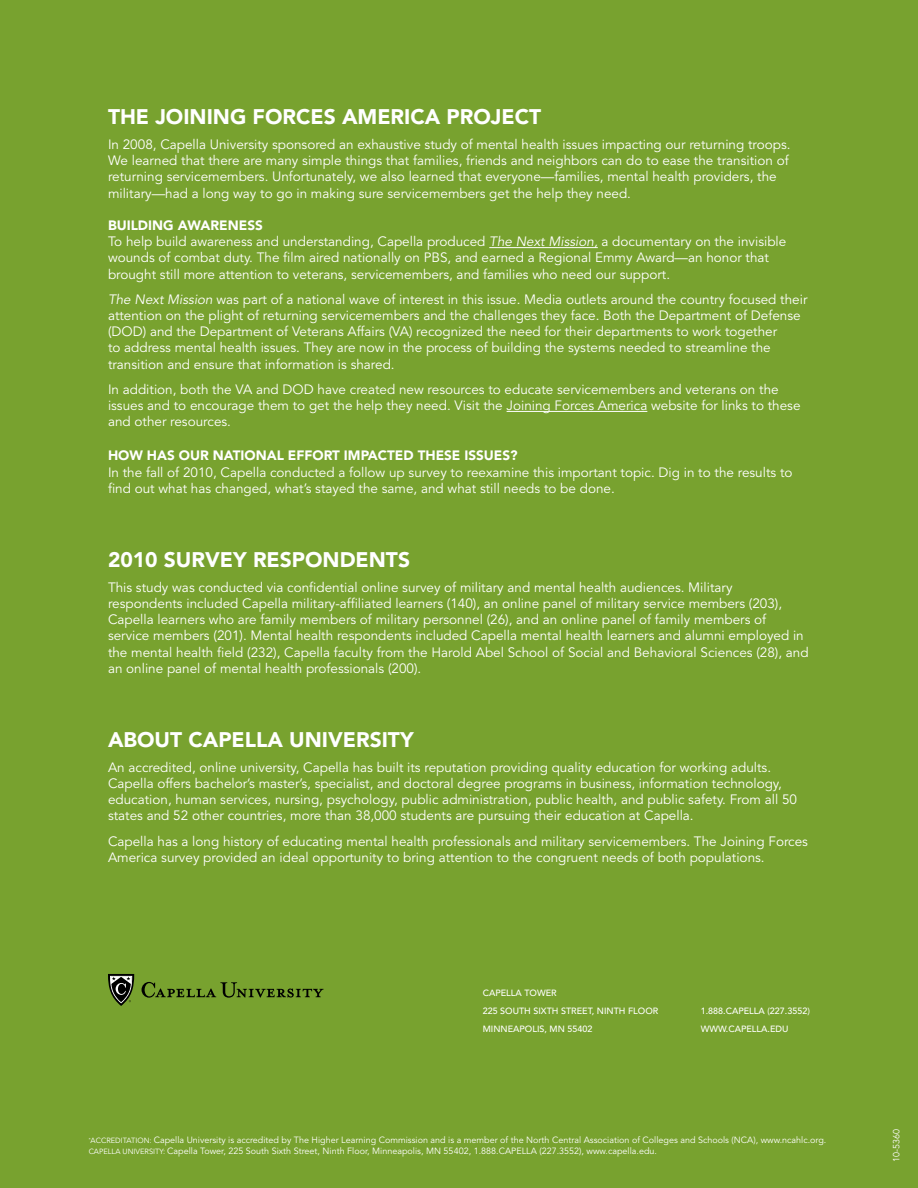
<style>
.page{position:relative;width:918px;height:1188px;background:#78a22f}
.page>*{position:absolute;margin:0;border:0;box-sizing:border-box;transform-origin:0 0}
.Normal__Web{font:900 21px "Avenir LT Std";color:#fff}
.Normal__Web-2{font:13.5px/16.2px "Avenir LT Std";color:#fff}
.Normal__Web-3{font:900 13.5px "Avenir LT Std";color:#fff}
.t1{font:9px/10.8px "Avenir LT Std";color:#fff}
.t2{font:500 9px "Avenir LT Std";color:#fff}
.s1{font-style:italic}
.s2{font-size:7.5px}
</style>
<div class="page">
<hr style="left:489px;top:247px;width:109px;height:1px;background:#fff">
<hr style="left:507px;top:411px;width:140px;height:1px;background:#fff">
<svg style="left:108px;top:974px;width:26px;height:32px"></svg>
<svg style="left:142px;top:982px;width:182px;height:16px"></svg>
<p class="Normal__Web" style="left:108px;top:104px;width:435px">THE JOINING FORCES AMERICA PROJECT</p>
<p class="Normal__Web-2" style="left:108px;top:137px;width:684px">In 2008, Capella University sponsored an exhaustive study of mental health issues impacting our returning troops.<br>We learned that there are many simple things that families, friends and neighbors can do to ease the transition of returning servicemembers. Unfortunately, we also learned that everyone—families, mental health providers, the military—had a long way to go in making sure servicemembers get the help they need.</p>
<p class="Normal__Web-3" style="left:108px;top:217px;width:156px">BUILDING AWARENESS</p>
<p class="Normal__Web-2" style="left:108px;top:234px;width:680px">To help build awareness and understanding, Capella produced <span class="s1">The Next Mission,</span> a documentary on the invisible wounds of combat duty. The film aired nationally on PBS, and earned a Regional Emmy Award—an honor that brought still more attention to veterans, servicemembers, and families who need our support.</p>
<p class="Normal__Web-2" style="left:108px;top:292px;width:701px"><span class="s1">The Next Mission</span> was part of a national wave of interest in this issue. Media outlets around the country focused their attention on the plight of returning servicemembers and the challenges they face. Both the Department of Defense (DOD) and the Department of Veterans Affairs (VA) recognized the need for their departments to work together<br>to address mental health issues. They are now in the process of building the systems needed to streamline the transition and ensure that information is shared.</p>
<p class="Normal__Web-2" style="left:108px;top:382px;width:694px">In addition, both the VA and DOD have created new resources to educate servicemembers and veterans on the issues and to encourage them to get the help they need. Visit the Joining Forces America website for links to these and other resources.</p>
<p class="Normal__Web-3" style="left:108px;top:448px;width:411px">HOW HAS OUR NATIONAL EFFORT IMPACTED THESE ISSUES?</p>
<p class="Normal__Web-2" style="left:108px;top:464px;width:686px">In the fall of 2010, Capella conducted a follow up survey to reexamine this important topic. Dig in to the results to find out what has changed, what’s stayed the same, and what still needs to be done.</p>
<p class="Normal__Web" style="left:108px;top:547px;width:304px">2010 SURVEY RESPONDENTS</p>
<p class="Normal__Web-2" style="left:108px;top:580px;width:702px">This study was conducted via confidential online survey of military and mental health audiences. Military respondents included Capella military-affiliated learners (140), an online panel of military service members (203), Capella learners who are family members of military personnel (26), and an online panel of family members of service members (201). Mental health respondents included Capella mental health learners and alumni employed in the mental health field (232), Capella faculty from the Harold Abel School of Social and Behavioral Sciences (28), and an online panel of mental health professionals (200).</p>
<p class="Normal__Web" style="left:108px;top:727px;width:307px">ABOUT CAPELLA UNIVERSITY</p>
<p class="Normal__Web-2" style="left:108px;top:760px;width:691px">An accredited, online university, Capella has built its reputation providing quality education for working adults.<br>Capella offers bachelor’s master’s, specialist, and doctoral degree programs in business, information technology, education, human services, nursing, psychology, public administration, public health, and public safety. From all 50 states and 52 other countries, more than 38,000 students are pursuing their education at Capella.</p>
<p class="Normal__Web-2" style="left:108px;top:833px;width:702px">Capella has a long history of educating mental health professionals and military servicemembers. The Joining Forces<br>America survey provided an ideal opportunity to bring attention to the congruent needs of both populations.</p>
<p class="t2" style="left:483px;top:988px;width:75px">CAPELLA TOWER</p>
<p class="t2" style="left:483px;top:1006px;width:177px">225 SOUTH SIXTH STREET, NINTH FLOOR</p>
<p class="t2" style="left:483px;top:1023px;width:111px">MINNEAPOLIS, MN 55402</p>
<p class="t2" style="left:701px;top:1006px;width:111px">1.888.CAPELLA (227.3552)</p>
<p class="t2" style="left:701px;top:1023px;width:89px">WWW.CAPELLA.EDU</p>
<p class="t1" style="left:89px;top:1135px;width:739px"><sup>*</sup><span class="s2">ACCREDITATION:</span> Capella University is accredited by The Higher Learning Commission and is a member of the North Central Association of Colleges and Schools (NCA), www.ncahlc.org.<br><span class="s2">CAPELLA UNIVERSITY:</span> Capella Tower, 225 South Sixth Street, Ninth Floor, Minneapolis, MN 55402, 1.888.CAPELLA (227.3552), www.capella.edu.</p>
<p class="t1" style="left:891px;top:1162px;width:35px;rotate:-90deg">10-5360</p>
</div>
